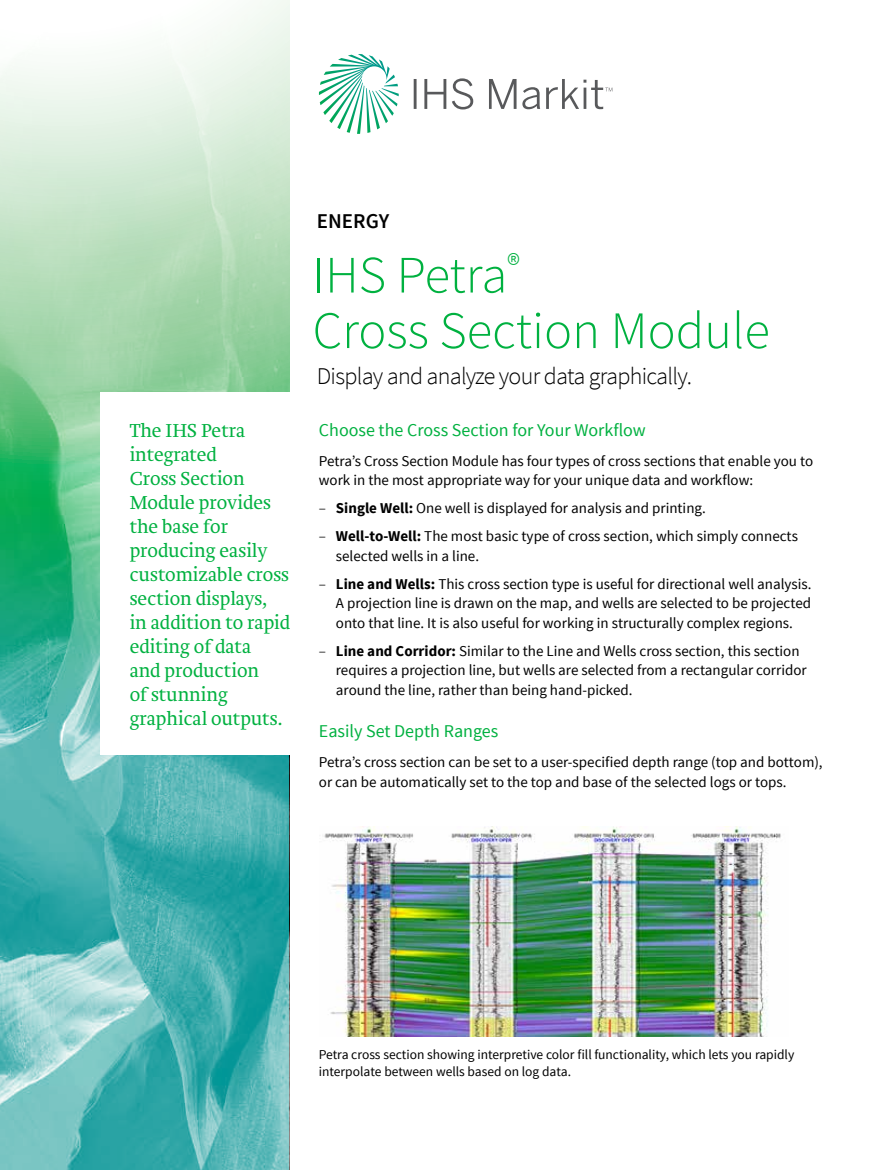
<style>
.page{position:relative;width:893px;height:1170px;background:#fff}
.page>*{position:absolute;margin:0;border:0;box-sizing:border-box;transform-origin:0 0}
.t1{font:300 52.5px/55.5px "Source Sans Pro";color:#00b140}
.t2{font:300 24px "Source Sans Pro";letter-spacing:-.03em;color:#000}
.t3{font:600 21px "Source Sans Pro";color:#000}
.t4{font:300 19.5px/24px "Brioni Std";color:#00b140}
.t5{font:18px "Source Sans Pro";color:#00b140}
.t6{font:15px/19.5px "Source Sans Pro";color:#000}
.t7{font:13.5px/16.5px "Source Sans Pro";color:#000}
.s1{font-weight:300}
.s2{font-weight:700}
</style>
<div class="page">
<img style="left:324px;top:826px;width:457px;height:210px">
<svg style="left:0;top:735px;width:289px;height:434px"></svg>
<svg style="left:0;top:0;width:289px;height:735px"></svg>
<svg style="left:319px;top:54px;width:80px;height:80px"></svg>
<svg style="left:414px;top:79px;width:3px;height:30px"></svg>
<svg style="left:424px;top:79px;width:22px;height:30px"></svg>
<svg style="left:452px;top:78px;width:21px;height:31px"></svg>
<svg style="left:489px;top:79px;width:51px;height:30px"></svg>
<svg style="left:546px;top:79px;width:66px;height:30px"></svg>
<div style="left:100px;top:392px;width:191px;height:362px;background:#fff"></div>
<h3 class="t4" style="left:130px;top:419px;width:162px">The IHS Petra integrated<br>Cross Section<br>Module provides the base for producing easily customizable cross section displays,<br>in addition to rapid editing of data<br>and production<br>of stunning graphical outputs.</h3>
<h3 class="t3" style="left:317px;top:208px;width:74px">ENERGY</h3>
<h1 class="t1" style="left:313px;top:247px;width:459px">IHS Petra<sup>®<br></sup>Cross Section Module</h1>
<h2 class="t2" style="left:317px;top:361px;width:377px">Display and analyze your data graphically.</h2>
<p class="t5" style="left:319px;top:418px;width:328px">Choose the Cross Section for Your Workflow</p>
<p class="t6" style="left:319px;top:451px;width:496px">Petra’s Cross Section Module has four types of cross sections that enable you to work in the most appropriate way for your unique data and workflow:</p>
<p class="t6" style="left:319px;top:494px;width:481px;line-height:28px"><span class="s1">‒</span> <span class="s2">Single Well:</span> One well is displayed for analysis and printing.<br><span class="s1">‒</span> <span class="s2">Well-to-Well:</span> The most basic type of cross section, which simply connects</p>
<p class="t6" style="left:319px;top:542px;width:494px;line-height:28px;text-indent:17px">selected wells in a line.<br><span class="s1">‒</span> <span class="s2">Line and Wells:</span> This cross section type is useful for directional well analysis.</p>
<p class="t6" style="left:336px;top:594px;width:477px">A projection line is drawn on the map, and wells are selected to be projected onto that line. It is also useful for working in structurally complex regions.</p>
<p class="t6" style="left:336px;top:641px;width:472px;text-indent:-17px"><span class="s1">‒</span> <span class="s2">Line and Corridor:</span> Similar to the Line and Wells cross section, this section requires a projection line, but wells are selected from a rectangular corridor around the line, rather than being hand-picked.</p>
<p class="t5" style="left:319px;top:720px;width:181px">Easily Set Depth Ranges</p>
<p class="t6" style="left:319px;top:752px;width:505px">Petra’s cross section can be set to a user-specified depth range (top and bottom), or can be automatically set to the top and base of the selected logs or tops.</p>
<p class="t7" style="left:319px;top:1046px;width:477px">Petra cross section showing interpretive color fill functionality, which lets you rapidly interpolate between wells based on log data.</p>
</div>
